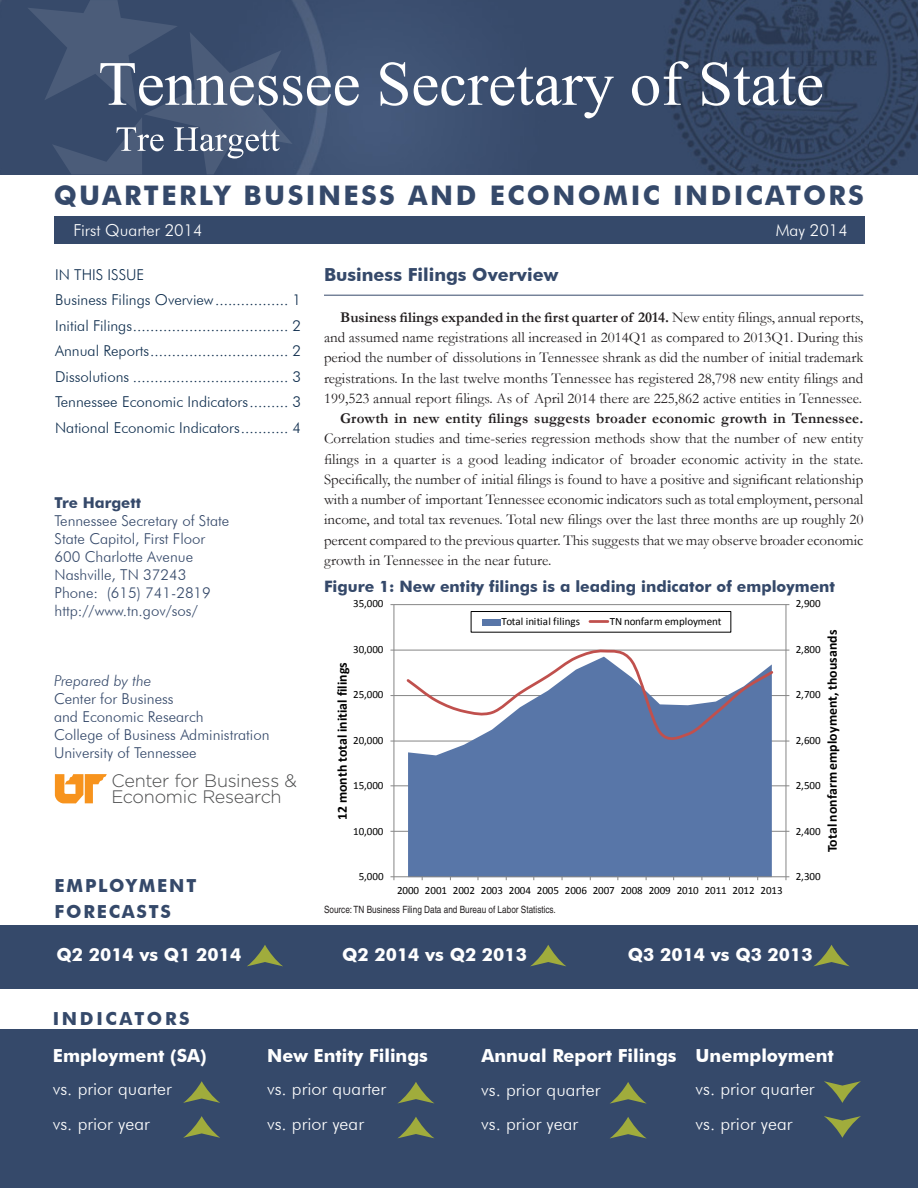
<style>
.page{position:relative;width:918px;height:1188px;background:#fff}
.page>*{position:absolute;margin:0;border:0;box-sizing:border-box;transform-origin:0 0}
.Subhead_2{font:700 27px "Futura BT";letter-spacing:.09em;color:#35496a}
.Subhead_2-2{font:300 18px "Futura BT";color:#fff}
.Subhead_2-3{font:700 18px "Futura BT";color:#fff}
.t1{font:300 18px/16.2px "Gotham";letter-spacing:-.015em;color:#4b4c4d}
.Subhead_1{font:700 18px "Futura BT";color:#35496a}
.Subhead_2-4{font:700 18px "Futura BT";letter-spacing:.1em;color:#35496a}
.Subhead_2-5{font:700 18px "Futura BT";letter-spacing:.15em;color:#35496a}
.Subhead_2-6{font:300 16.5px "Futura BT";color:#fff}
.FigTabs{font:700 15.75px "Futura BT";color:#35496a}
.Body_text{font:15px/20.2px "Garamond";color:#231f20;text-align:justify}
.TOC_Subhead_1{font:300 15px "Futura BT";color:#0f2e4e}
.Contents___Authors{font:300 15px/18px "Futura BT";color:#35496a}
.Contents___Authors-2{font:italic 300 15px "Futura BT";color:#35496a}
.Contents___Authors-3{font:700 15px "Futura BT";color:#35496a}
.t2{font:700 13.8px "Calibri";letter-spacing:.005em;color:#000}
.t3{font:10.95px "Calibri";letter-spacing:-.005em;color:#000}
.t4{font:10.95px "Calibri";letter-spacing:.02em;color:#000}
.Table_Notes{font:condensed 10.05px "Helvetica";color:#231f20}
.s1{font-weight:700}
</style>
<div class="page">
<div style="left:0;top:1029px;width:918px;height:159px;background:#35496a"></div>
<hr style="left:324px;top:295px;width:539px;height:1px;background:#35496a">
<div style="left:673px;top:216px;width:191px;height:28px;background:#35496a"></div>
<div style="left:54px;top:216px;width:626px;height:28px;background:#35496a"></div>
<div style="left:0;top:925px;width:918px;height:64px;background:#35496a"></div>
<svg style="left:183px;top:1081px;width:37px;height:22px"></svg>
<svg style="left:183px;top:1116px;width:37px;height:22px"></svg>
<svg style="left:398px;top:1082px;width:36px;height:21px"></svg>
<svg style="left:398px;top:1117px;width:36px;height:21px"></svg>
<svg style="left:824px;top:1116px;width:37px;height:22px"></svg>
<svg style="left:824px;top:1081px;width:37px;height:22px"></svg>
<svg style="left:610px;top:1082px;width:37px;height:22px"></svg>
<svg style="left:610px;top:1117px;width:37px;height:22px"></svg>
<svg style="left:247px;top:945px;width:36px;height:21px"></svg>
<svg style="left:531px;top:945px;width:35px;height:21px"></svg>
<svg style="left:814px;top:945px;width:35px;height:21px"></svg>
<img style="left:0;top:0;width:918px;height:174px">
<img style="left:144px;top:32px;width:149px;height:142px">
<img style="left:27px;top:0;width:151px;height:112px">
<img style="left:52px;top:117px;width:91px;height:57px">
<img style="left:117px;top:127px;width:163px;height:24px">
<img style="left:100px;top:61px;width:630px;height:45px">
<hr style="left:394px;top:831px;width:392px;height:1px;background:#868686">
<hr style="left:394px;top:785px;width:392px;height:1px;background:#868686">
<hr style="left:394px;top:741px;width:392px;height:1px;background:#868686">
<hr style="left:394px;top:695px;width:392px;height:1px;background:#868686">
<hr style="left:394px;top:650px;width:392px;height:1px;background:#868686">
<hr style="left:394px;top:604px;width:392px;height:1px;background:#868686">
<div style="left:408px;top:747px;width:364px;height:129px;background:#5876a8"></div>
<hr style="left:786px;top:605px;width:1px;height:272px;background:#868686">
<hr style="left:394px;top:605px;width:1px;height:272px;background:#868686">
<hr style="left:394px;top:876px;width:392px;height:1px;background:#868686">
<svg style="left:390px;top:876px;width:5px;height:4px"></svg>
<svg style="left:404px;top:649px;width:372px;height:98px"></svg>
<div style="left:471px;top:611px;width:260px;height:22px;border:1px solid #000"></div>
<div style="left:482px;top:619px;width:18px;height:7px;background:#5876a8"></div>
<hr style="left:590px;top:620px;width:18px;height:3px;background:#c0504d">
<svg style="left:55px;top:774px;width:52px;height:29px"></svg>
<p class="Subhead_2" style="left:54px;top:179px;width:812px">QUARTERLY BUSINESS AND ECONOMIC INDICATORS</p>
<p class="Subhead_2-6" style="left:74px;top:220px;width:131px">First Quarter 2014</p>
<p class="Subhead_2-6" style="left:776px;top:220px;width:74px">May 2014</p>
<p class="TOC_Subhead_1" style="left:55px;top:265px;width:91px">IN THIS ISSUE</p>
<p class="TOC_Subhead_1" style="left:55px;top:291px;width:247px">Business Filings Overview................. 1</p>
<p class="TOC_Subhead_1" style="left:55px;top:316px;width:247px">Initial Filings.................................... 2</p>
<p class="TOC_Subhead_1" style="left:55px;top:342px;width:247px">Annual Reports................................ 2</p>
<p class="TOC_Subhead_1" style="left:55px;top:367px;width:247px">Dissolutions .................................... 3</p>
<p class="TOC_Subhead_1" style="left:55px;top:393px;width:247px">Tennessee Economic Indicators......... 3</p>
<p class="TOC_Subhead_1" style="left:55px;top:418px;width:247px">National Economic Indicators........... 4</p>
<p class="Contents___Authors-3" style="left:55px;top:494px;width:88px">Tre Hargett</p>
<p class="Contents___Authors" style="left:55px;top:512px;width:176px">Tennessee Secretary of State</p>
<p class="Contents___Authors" style="left:55px;top:530px;width:152px">State Capitol, First Floor</p>
<p class="Contents___Authors" style="left:55px;top:548px;width:140px">600 Charlotte Avenue</p>
<p class="Contents___Authors" style="left:55px;top:566px;width:133px">Nashville, TN 37243</p>
<p class="Contents___Authors" style="left:55px;top:584px;width:158px">Phone: (615) 741-2819</p>
<p class="Contents___Authors" style="left:55px;top:602px;width:145px">http://www.tn.gov/sos/</p>
<p class="Contents___Authors-2" style="left:54px;top:671px;width:99px">Prepared by the</p>
<p class="Contents___Authors" style="left:54px;top:689px;width:121px">Center for Business</p>
<p class="Contents___Authors" style="left:54px;top:707px;width:151px">and Economic Research</p>
<p class="Contents___Authors" style="left:54px;top:725px;width:217px">College of Business Administration<br>University of Tennessee</p>
<p class="t1" style="left:111px;top:772px;width:187px">Center for Business &amp;<br>Economic Research</p>
<p class="Subhead_2-4" style="left:55px;top:875px;width:143px">EMPLOYMENT</p>
<p class="Subhead_2-4" style="left:55px;top:900px;width:118px">FORECASTS</p>
<p class="Subhead_1" style="left:324px;top:264px;width:236px">Business Filings Overview</p>
<p class="Body_text" style="left:324px;top:307px;width:541px;text-indent:16px"><span class="s1">Business filings expanded in the first quarter of 2014.</span> New entity filings, annual reports, and assumed name registrations all increased in 2014Q1 as compared to 2013Q1. During this period the number of dissolutions in Tennessee shrank as did the number of initial trademark registrations. In the last twelve months Tennessee has registered 28,798 new entity filings and 199,523 annual report filings. As of April 2014 there are 225,862 active entities in Tennessee.</p>
<p class="Body_text" style="left:324px;top:408px;width:541px;text-indent:16px"><span class="s1">Growth in new entity filings suggests broader economic growth in Tennessee.<br></span>Correlation studies and time-series regression methods show that the number of new entity filings in a quarter is a good leading indicator of broader economic activity in the state.<br>Specifically, the number of initial filings is found to have a positive and significant relationship with a number of important Tennessee economic indicators such as total employment, personal income, and total tax revenues. Total new filings over the last three months are up roughly 20 percent compared to the previous quarter. This suggests that we may observe broader economic growth in Tennessee in the near future.</p>
<p class="FigTabs" style="left:324px;top:576px;width:513px">Figure 1: New entity filings is a leading indicator of employment</p>
<p class="t3" style="left:353px;top:597px;width:32px">35,000</p>
<p class="t3" style="left:353px;top:642px;width:32px">30,000</p>
<p class="t2" style="left:334px;top:820px;width:159px;rotate:-90deg">12 month total initial filings</p>
<p class="t3" style="left:353px;top:688px;width:32px">25,000</p>
<p class="t3" style="left:353px;top:733px;width:32px">20,000</p>
<p class="t3" style="left:353px;top:779px;width:32px">15,000</p>
<p class="t3" style="left:353px;top:824px;width:32px">10,000</p>
<p class="t4" style="left:502px;top:614px;width:80px">Total initial filings</p>
<p class="t3" style="left:610px;top:614px;width:113px">TN nonfarm employment</p>
<p class="t3" style="left:359px;top:870px;width:26px">5,000</p>
<p class="t3" style="left:397px;top:884px;width:387px">2000 2001 2002 2003 2004 2005 2006 2007 2008 2009 2010 2011 2012 2013</p>
<p class="Table_Notes" style="left:324px;top:904px;width:233px">Source: TN Business Filing Data and Bureau of Labor Statistics.</p>
<p class="t3" style="left:796px;top:597px;width:26px">2,900</p>
<p class="t2" style="left:824px;top:852px;width:224px;rotate:-90deg">Total nonfarm employment, thousands</p>
<p class="t3" style="left:796px;top:642px;width:26px">2,800</p>
<p class="t3" style="left:796px;top:688px;width:26px">2,700</p>
<p class="t3" style="left:796px;top:733px;width:26px">2,600</p>
<p class="t3" style="left:796px;top:779px;width:26px">2,500</p>
<p class="t3" style="left:796px;top:824px;width:26px">2,400</p>
<p class="t3" style="left:796px;top:870px;width:26px">2,300</p>
<p class="Subhead_2-3" style="left:57px;top:944px;width:186px">Q2 2014 vs Q1 2014</p>
<p class="Subhead_2-3" style="left:342px;top:944px;width:186px">Q2 2014 vs Q2 2013</p>
<p class="Subhead_2-3" style="left:628px;top:944px;width:186px">Q3 2014 vs Q3 2013</p>
<p class="Subhead_2-5" style="left:53px;top:1008px;width:138px">INDICATORS</p>
<p class="Subhead_2-3" style="left:53px;top:1044px;width:155px">Employment (SA)</p>
<p class="Subhead_2-3" style="left:267px;top:1044px;width:162px">New Entity Filings</p>
<p class="Subhead_2-3" style="left:481px;top:1044px;width:197px">Annual Report Filings</p>
<p class="Subhead_2-3" style="left:696px;top:1044px;width:140px">Unemployment</p>
<p class="Subhead_2-2" style="left:53px;top:1078px;width:121px">vs. prior quarter</p>
<p class="Subhead_2-2" style="left:53px;top:1112px;width:98px">vs. prior year</p>
<p class="Subhead_2-2" style="left:267px;top:1078px;width:121px">vs. prior quarter</p>
<p class="Subhead_2-2" style="left:267px;top:1113px;width:98px">vs. prior year</p>
<p class="Subhead_2-2" style="left:481px;top:1078px;width:121px">vs. prior quarter</p>
<p class="Subhead_2-2" style="left:481px;top:1113px;width:98px">vs. prior year</p>
<p class="Subhead_2-2" style="left:696px;top:1078px;width:121px">vs. prior quarter</p>
<p class="Subhead_2-2" style="left:696px;top:1112px;width:98px">vs. prior year</p>
</div>
